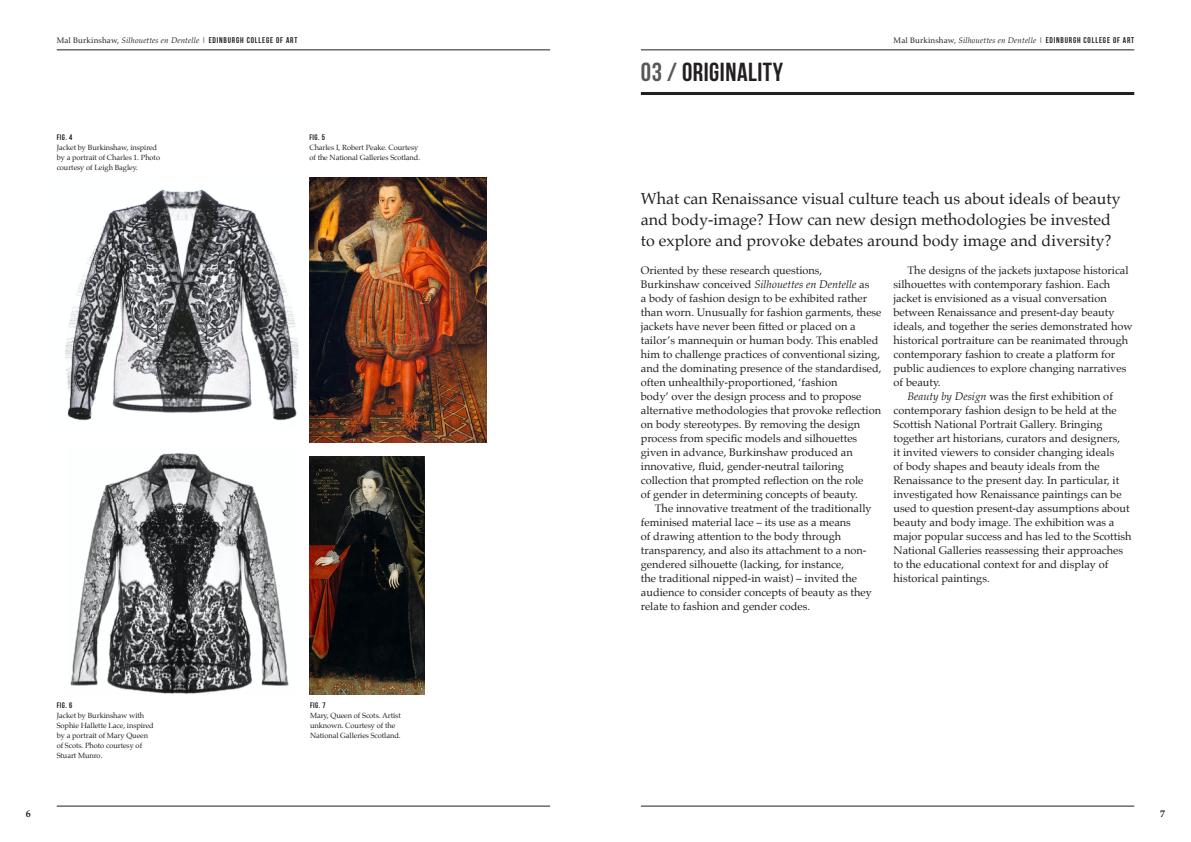
<style>
.page{position:relative;width:1191px;height:842px;background:#fff}
.page>*{position:absolute;margin:0;border:0;box-sizing:border-box;transform-origin:0 0}
._00_HEADERS{font:700 26px "Bebas Neue";letter-spacing:.02em;color:#231f20}
._02_BLACK_INTRO{font:16px/21px "Palatino";color:#231f20}
._01_INDENTED_BODY_CO{font:11px/14px "Palatino";color:#231f20}
._01a_NO_INDENT_BODY{font:11px/14px "Palatino";color:#231f20}
.t1{font:700 10px "Palatino";color:#231f20}
.t2{font:italic 8px "Palatino";letter-spacing:.02em;color:#231f20}
._04_FIGS{font:700 8px "Bebas Neue";letter-spacing:.06em;color:#231f20}
._03_CAPTIONS{font:7.5px/10px "Palatino";letter-spacing:-.01em;color:#231f20}
.s1{font-style:normal}
.s2{font-family:"Bebas Neue";font-weight:700;font-style:normal;font-size:8.3px}
.s3{color:#57585a}
.s4{font-style:italic}
</style>
<div class="page">
<hr style="left:641px;top:50px;width:493px;height:1px;background:#231f20">
<hr style="left:641px;top:806px;width:493px;height:1px;background:#231f20">
<hr style="left:57px;top:50px;width:493px;height:1px;background:#231f20">
<hr style="left:57px;top:806px;width:493px;height:1px;background:#231f20">
<hr style="left:641px;top:92px;width:493px;height:3px;background:#231f20">
<img style="left:65px;top:189px;width:234px;height:232px">
<img style="left:309px;top:178px;width:178px;height:264px">
<img style="left:309px;top:456px;width:115px;height:238px">
<img style="left:70px;top:453px;width:219px;height:241px">
<p class="t2" style="left:57px;top:33px;width:242px"><span class="s1">Mal Burkinshaw,</span> Silhouettes en Dentelle <span class="s1">|</span> <span class="s2">EDINBURGH COLLEGE OF ART</span></p>
<p class="t2" style="left:893px;top:33px;width:242px"><span class="s1">Mal Burkinshaw,</span> Silhouettes en Dentelle <span class="s1">|</span> <span class="s2">EDINBURGH COLLEGE OF ART</span></p>
<p class="_00_HEADERS" style="left:641px;top:58px;width:144px"><span class="s3">03 /</span> ORIGINALITY</p>
<p class="_04_FIGS" style="left:57px;top:133px;width:17px">FIG. 4</p>
<p class="_03_CAPTIONS" style="left:57px;top:142px;width:105px">Jacket by Burkinshaw, inspired by a portrait of Charles 1. Photo courtesy of Leigh Bagley.</p>
<p class="_04_FIGS" style="left:309px;top:133px;width:17px">FIG. 5</p>
<p class="_03_CAPTIONS" style="left:309px;top:142px;width:112px">Charles I, Robert Peake. Courtesy of the National Galleries Scotland.</p>
<p class="_04_FIGS" style="left:57px;top:701px;width:17px">FIG. 6</p>
<p class="_03_CAPTIONS" style="left:57px;top:710px;width:99px">Jacket by Burkinshaw with<br>Sophie Hallette Lace, inspired by a portrait of Mary Queen of Scots. Photo courtesy of<br>Stuart Munro.</p>
<p class="_04_FIGS" style="left:310px;top:701px;width:17px">FIG. 7</p>
<p class="_03_CAPTIONS" style="left:310px;top:710px;width:92px">Mary, Queen of Scots. Artist unknown. Courtesy of the<br>National Galleries Scotland.</p>
<p class="_02_BLACK_INTRO" style="left:641px;top:188px;width:481px">What can Renaissance visual culture teach us about ideals of beauty and body-image? How can new design methodologies be invested to explore and provoke debates around body image and diversity?</p>
<p class="_01a_NO_INDENT_BODY" style="left:641px;top:263px;width:242px">Oriented by these research questions, Burkinshaw conceived <span class="s4">Silhouettes en Dentelle</span> as<br>a body of fashion design to be exhibited rather than worn. Unusually for fashion garments, these jackets have never been fitted or placed on a tailor’s mannequin or human body. This enabled him to challenge practices of conventional sizing, and the dominating presence of the standardised, often unhealthily-proportioned, ‘fashion<br>body’ over the design process and to propose alternative methodologies that provoke reflection on body stereotypes. By removing the design process from specific models and silhouettes given in advance, Burkinshaw produced an innovative, fluid, gender-neutral tailoring collection that prompted reflection on the role<br>of gender in determining concepts of beauty.</p>
<p class="_01_INDENTED_BODY_CO" style="left:641px;top:501px;width:232px;text-indent:14px">The innovative treatment of the traditionally feminised material lace – its use as a means<br>of drawing attention to the body through transparency, and also its attachment to a non&shy;gendered silhouette (lacking, for instance,<br>the traditional nipped-in waist) – invited the audience to consider concepts of beauty as they relate to fashion and gender codes.</p>
<p class="_01_INDENTED_BODY_CO" style="left:893px;top:263px;width:241px;text-indent:14px">The designs of the jackets juxtapose historical silhouettes with contemporary fashion. Each jacket is envisioned as a visual conversation between Renaissance and present-day beauty ideals, and together the series demonstrated how historical portraiture can be reanimated through contemporary fashion to create a platform for public audiences to explore changing narratives of beauty.</p>
<p class="_01_INDENTED_BODY_CO" style="left:893px;top:389px;width:240px;text-indent:14px"><span class="s4">Beauty by Design</span> was the first exhibition of contemporary fashion design to be held at the Scottish National Portrait Gallery. Bringing together art historians, curators and designers,<br>it invited viewers to consider changing ideals<br>of body shapes and beauty ideals from the Renaissance to the present day. In particular, it investigated how Renaissance paintings can be used to question present-day assumptions about beauty and body image. The exhibition was a major popular success and has led to the Scottish National Galleries reassessing their approaches to the educational context for and display of historical paintings.</p>
<p class="t1" style="left:26px;top:805px;width:6px">6</p>
<p class="t1" style="left:1160px;top:805px;width:6px">7</p>
</div>
